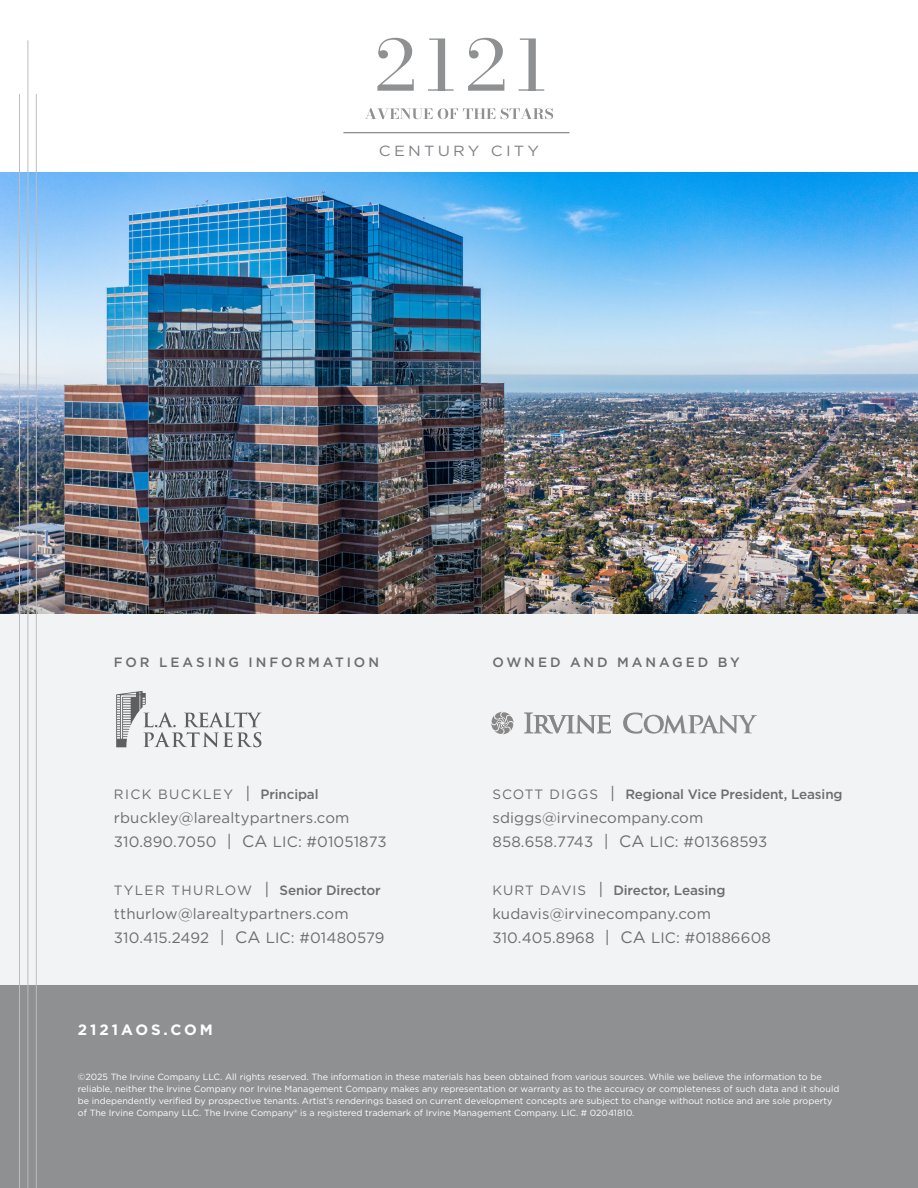
<style>
.page{position:relative;width:918px;height:1188px;background:#fff}
.page>*{position:absolute;margin:0;border:0;box-sizing:border-box;transform-origin:0 0}
.t1{font:15px/24px "Gotham";letter-spacing:.01em;color:#6c6d70}
.t2{font:700 15px "Gotham";letter-spacing:.2em;color:#fff}
.t3{font:14.7px "Gotham";letter-spacing:.2em;color:#808285;scale:1.1 1}
.t4{font:500 13.5px "Gotham";letter-spacing:-.01em;color:#6c6d70}
.t5{font:500 13.5px "Gotham";letter-spacing:.22em;color:#6c6d70}
.t6{font:13.5px "Gotham";letter-spacing:.1em;color:#6c6d70}
.t7{font:500 13.5px "Gotham";letter-spacing:.215em;color:#6c6d70}
.t8{font:9px "Gotham";color:#fff}
.s1{font-size:16.5px}
.s2{font-weight:500}
.s3{font-weight:400}
.s4{font-weight:400;font-size:16.5px}
</style>
<div class="page">
<div style="left:0;top:589px;width:918px;height:572px;background:#f2f3f4"></div>
<div style="left:0;top:985px;width:918px;height:203px;background:#8e9091"></div>
<svg style="left:623px;top:713px;width:134px;height:21px"></svg>
<svg style="left:524px;top:713px;width:87px;height:20px"></svg>
<svg style="left:491px;top:712px;width:23px;height:23px"></svg>
<svg style="left:116px;top:691px;width:146px;height:56px"></svg>
<img style="left:0;top:173px;width:918px;height:440px">
<hr style="left:19px;top:94px;width:1px;height:1094px;background:#bcbdc0">
<hr style="left:36px;top:94px;width:1px;height:1094px;background:#bcbdc0">
<hr style="left:28px;top:40px;width:1px;height:1148px;background:#bcbdc0">
<svg style="left:377px;top:38px;width:167px;height:53px"></svg>
<svg style="left:365px;top:108px;width:188px;height:11px"></svg>
<hr style="left:343px;top:132px;width:226px;height:1px;background:#6c6d70">
<p class="t3" style="left:379px;top:141px;width:147px">CENTURY CITY</p>
<p class="t5" style="left:114px;top:654px;width:267px">FOR LEASING INFORMATION</p>
<p class="t6" style="left:114px;top:786px;width:206px">RICK BUCKLEY <span class="s1">|</span> <span class="s2">Principal</span></p>
<p class="t1" style="left:114px;top:806px;width:237px">rbuckley@larealtypartners.com</p>
<p class="t1" style="left:114px;top:830px;width:274px">310.890.7050 <span class="s1">| CA</span> LIC: #01051873</p>
<p class="t4" style="left:114px;top:882px;width:268px"><span class="s3">TYLER THURLOW</span> <span class="s4">|</span> Senior Director</p>
<p class="t1" style="left:114px;top:902px;width:272px">tthurlow@larealtypartners.com<br>310.415.2492 <span class="s1">| CA</span> LIC: #01480579</p>
<p class="t2" style="left:78px;top:1020px;width:137px">2121AOS.COM</p>
<p class="t7" style="left:492px;top:654px;width:249px">OWNED AND MANAGED BY</p>
<p class="t4" style="left:492px;top:786px;width:352px"><span class="s3">SCOTT DIGGS</span> <span class="s4">|</span> Regional Vice President, Leasing</p>
<p class="t1" style="left:492px;top:806px;width:277px">sdiggs@irvinecompany.com<br>858.658.7743 <span class="s1">| CA</span> LIC: #01368593</p>
<p class="t4" style="left:492px;top:882px;width:235px"><span class="s3">KURT DAVIS</span> <span class="s4">|</span> Director, Leasing</p>
<p class="t1" style="left:492px;top:902px;width:220px">kudavis@irvinecompany.com</p>
<p class="t1" style="left:492px;top:926px;width:280px">310.405.8968 <span class="s1">| CA</span> LIC: #01886608</p>
<p class="t8" style="left:78px;top:1071px;width:745px">©2025 The Irvine Company LLC. All rights reserved. The information in these materials has been obtained from various sources. While we believe the information to be</p>
<p class="t8" style="left:78px;top:1083px;width:763px">reliable, neither the Irvine Company nor Irvine Management Company makes any representation or warranty as to the accuracy or completeness of such data and it should</p>
<p class="t8" style="left:78px;top:1095px;width:756px">be independently verified by prospective tenants. Artist’s renderings based on current development concepts are subject to change without notice and are sole property</p>
<p class="t8" style="left:78px;top:1107px;width:558px">of The Irvine Company LLC. The Irvine Company® is a registered trademark of Irvine Management Company. LIC. # 02041810.</p>
</div>
